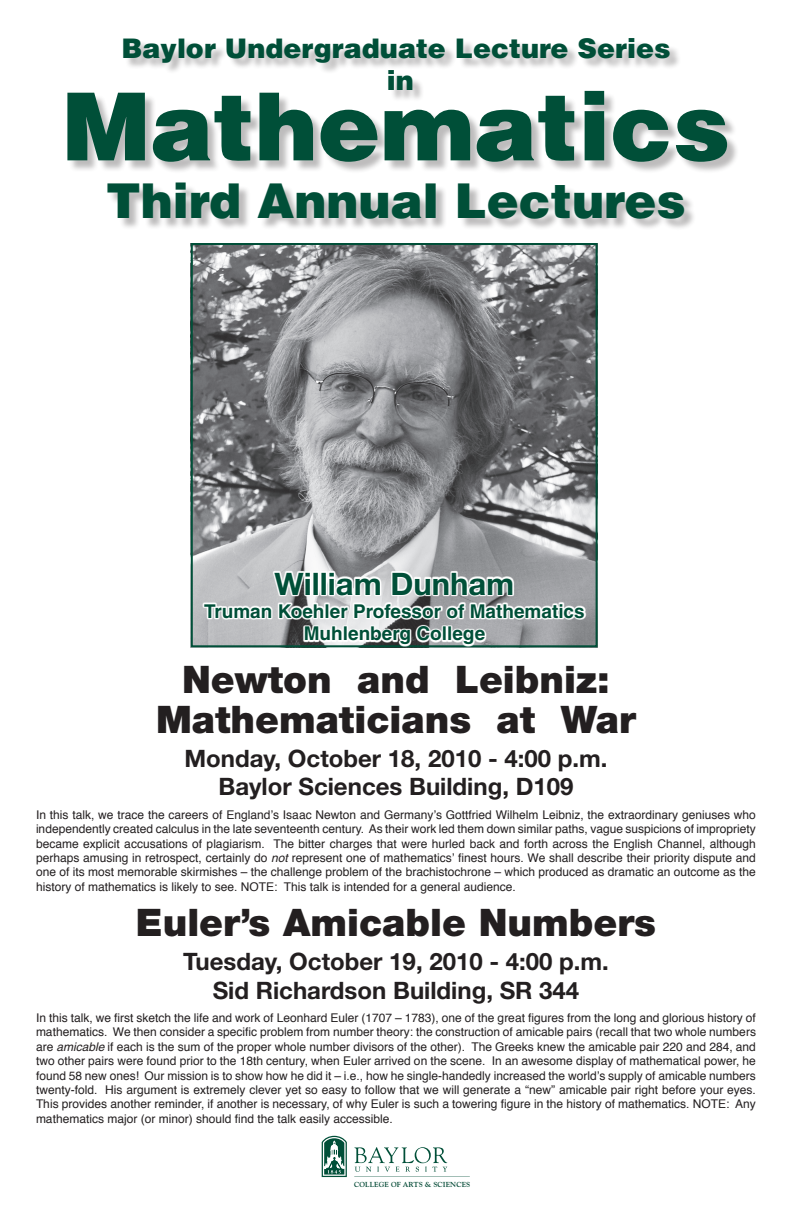
<style>
.page{position:relative;width:792px;height:1224px;background:#fff}
.page>*{position:absolute;margin:0;border:0;box-sizing:border-box;transform-origin:0 0}
.t1{font:900 94px "Helvetica";color:#004f38}
.t2{font:900 48px "Helvetica";color:#004f38}
.t3{font:900 38px/40px "Helvetica Neue";color:#231f20;text-align:center}
.t4{font:700 31px "Helvetica Neue";color:#004f38}
.t5{font:900 27px "Helvetica";color:#004f38}
.t6{font:700 24px "Helvetica Neue";color:#231f20}
.t7{font:700 19px "Helvetica";color:#004f38}
.t8{font:12px/14.4px "Helvetica";color:#231f20;text-align:justify}
.t9{font:700 7.2px "Goudy";letter-spacing:.01em;color:#004833}
.s1{font-style:italic}
</style>
<div class="page">
<img style="left:194px;top:277px;width:401px;height:367px">
<svg style="left:322px;top:1136px;width:25px;height:41px"></svg>
<svg style="left:354px;top:1147px;width:116px;height:30px"></svg>
<div style="left:69px;top:40px;width:723px;height:237px;background:#231f20;opacity:.3"></div>
<svg style="left:202px;top:570px;width:396px;height:78px"></svg>
<p class="t5" style="left:121px;top:31px;width:551px">Baylor Undergraduate Lecture Series</p>
<p class="t5" style="left:387px;top:63px;width:28px">in</p>
<p class="t1" style="left:62px;top:65px;width:670px">Mathematics</p>
<p class="t2" style="left:106px;top:169px;width:581px">Third Annual Lectures</p>
<p class="t4" style="left:275px;top:565px;width:241px">William Dunham</p>
<p class="t7" style="left:204px;top:599px;width:382px">Truman Koehler Professor of Mathematics</p>
<p class="t7" style="left:304px;top:622px;width:183px">Muhlenberg College</p>
<p class="t3" style="left:156px;top:660px;width:481px">Newton and Leibniz:<br>Mathematicians at War</p>
<p class="t6" style="left:184px;top:743px;width:425px">Monday, October 18, 2010 - 4:00 p.m.</p>
<p class="t6" style="left:218px;top:772px;width:357px">Baylor Sciences Building, D109</p>
<p class="t8" style="left:36px;top:807px;width:721px">In this talk, we trace the careers of England’s Isaac Newton and Germany’s Gottfried Wilhelm Leibniz, the extraordinary geniuses who independently created calculus in the late seventeenth century. As their work led them down similar paths, vague suspicions of impropriety became explicit accusations of plagiarism. The bitter charges that were hurled back and forth across the English Channel, although perhaps amusing in retrospect, certainly do <span class="s1">not</span> represent one of mathematics’ finest hours. We shall describe their priority dispute and one of its most memorable skirmishes – the challenge problem of the brachistochrone – which produced as dramatic an outcome as the history of mathematics is likely to see. NOTE: This talk is intended for a general audience.</p>
<p class="t3" style="left:136px;top:903px;width:522px">Euler’s Amicable Numbers</p>
<p class="t6" style="left:183px;top:946px;width:427px">Tuesday, October 19, 2010 - 4:00 p.m.</p>
<p class="t6" style="left:213px;top:975px;width:368px">Sid Richardson Building, SR 344</p>
<p class="t8" style="left:36px;top:1010px;width:722px">In this talk, we first sketch the life and work of Leonhard Euler (1707 – 1783), one of the great figures from the long and glorious history of mathematics. We then consider a specific problem from number theory: the construction of amicable pairs (recall that two whole numbers are <span class="s1">amicable</span> if each is the sum of the proper whole number divisors of the other). The Greeks knew the amicable pair 220 and 284, and two other pairs were found prior to the 18th century, when Euler arrived on the scene. In an awesome display of mathematical power, he found 58 new ones! Our mission is to show how he did it – i.e., how he single-handedly increased the world’s supply of amicable numbers twenty-fold. His argument is extremely clever yet so easy to follow that we will generate a “new” amicable pair right before your eyes.<br>This provides another reminder, if another is necessary, of why Euler is such a towering figure in the history of mathematics. NOTE: Any mathematics major (or minor) should find the talk easily accessible.</p>
<p class="t9" style="left:354px;top:1180px;width:118px">COLLEGE OF ARTS &amp; SCIENCES</p>
</div>
